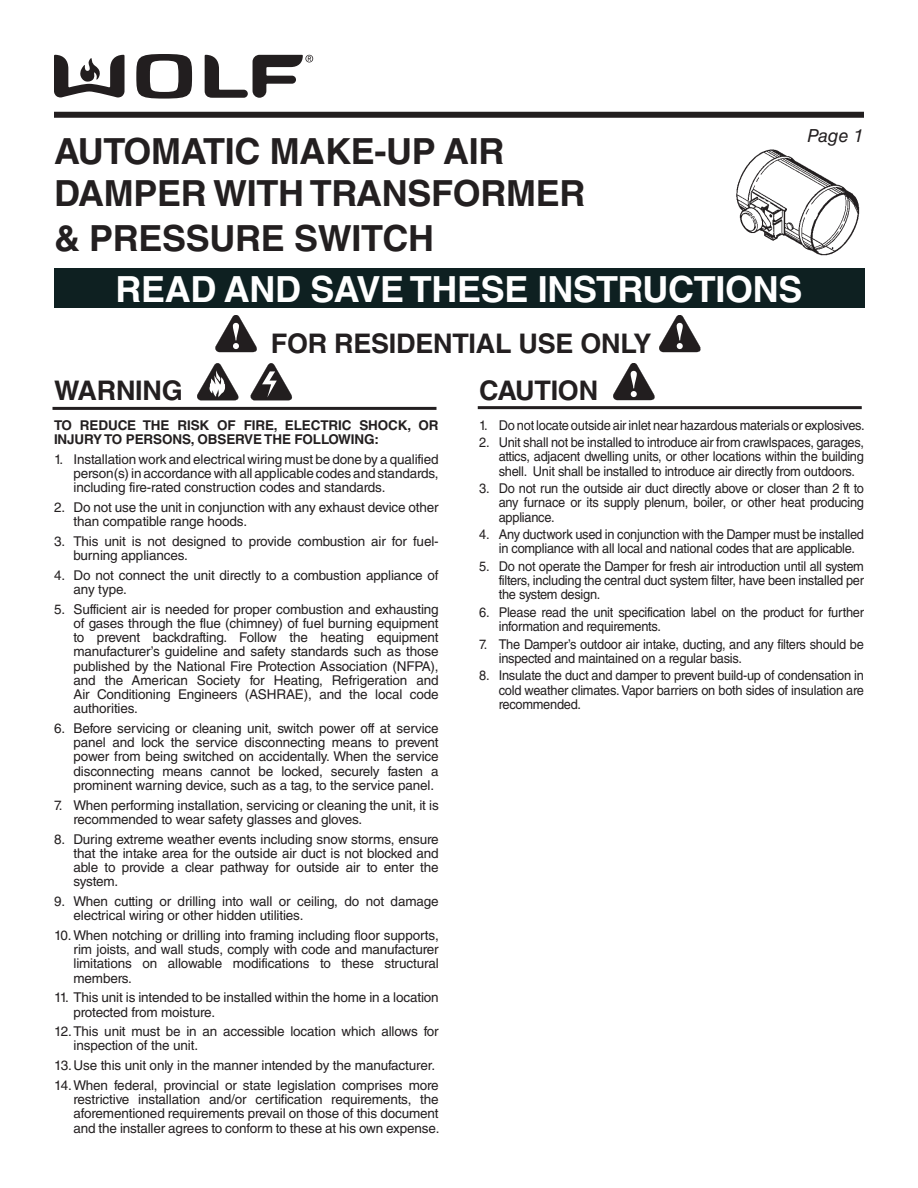
<style>
.page{position:relative;width:918px;height:1188px;background:#fff}
.page>*{position:absolute;margin:0;border:0;box-sizing:border-box;transform-origin:0 0}
.t1{font:700 36px/42px "Helvetica LT Std";letter-spacing:-.01em;color:#231f20}
.t2{font:700 36px "Helvetica LT Std";letter-spacing:-.01em;color:#fff}
.t3{font:700 27px/46.5px "Helvetica LT Std";letter-spacing:-.01em;color:#231f20}
.t4{font:italic 18px "Helvetica LT Std";color:#231f20}
.t5{font:13.5px/14.2px "Helvetica LT Std";letter-spacing:-.01em;color:#231f20}
.t6{font:13.5px/14.2px "Helvetica LT Std";letter-spacing:-.01em;color:#231f20;text-align:justify;scale:.95 1}
.t7{font:700 13.5px/14.2px "Helvetica LT Std";letter-spacing:-.01em;color:#231f20}
</style>
<div class="page">
<svg style="left:136px;top:54px;width:56px;height:45px"></svg>
<svg style="left:54px;top:55px;width:71px;height:43px"></svg>
<svg style="left:205px;top:55px;width:108px;height:43px"></svg>
<div style="left:54px;top:112px;width:810px;height:6px;background:#221e1f"></div>
<hr style="left:53px;top:407px;width:384px;height:3px;background:#231f20">
<svg style="left:197px;top:363px;width:42px;height:38px"></svg>
<svg style="left:250px;top:363px;width:42px;height:38px"></svg>
<div style="left:54px;top:269px;width:810px;height:39px;background:#0e2021"></div>
<svg style="left:215px;top:316px;width:42px;height:37px"></svg>
<svg style="left:659px;top:316px;width:41px;height:37px"></svg>
<img style="left:736px;top:149px;width:124px;height:107px">
<hr style="left:478px;top:406px;width:384px;height:3px;background:#231f20">
<svg style="left:613px;top:364px;width:42px;height:37px"></svg>
<h3 class="t4" style="left:807px;top:129px;width:58px">Page 1</h3>
<h1 class="t1" style="left:54px;top:133px;width:533px">AUTOMATIC MAKE-UP AIR<br>DAMPER WITH TRANSFORMER</h1>
<h1 class="t1" style="left:54px;top:220px;width:382px">&amp; PRESSURE SWITCH</h1>
<h1 class="t2" style="left:116px;top:276px;width:688px">READ AND SAVE THESE INSTRUCTIONS</h1>
<h2 class="t3" style="left:479px;top:323px;width:174px;text-indent:-208px">FOR RESIDENTIAL USE ONLY<br>CAUTION</h2>
<p class="t6" style="left:479px;top:419px;width:407px">1. Do not locate outside air inlet near hazardous materials or explosives.</p>
<p class="t6" style="left:499px;top:436px;width:386px;text-indent:-19px">2. Unit shall not be installed to introduce air from crawlspaces, garages, attics, adjacent dwelling units, or other locations within the building shell. Unit shall be installed to introduce air directly from outdoors.</p>
<p class="t6" style="left:499px;top:482px;width:386px;text-indent:-19px">3. Do not run the outside air duct directly above or closer than 2 ft to any furnace or its supply plenum, boiler, or other heat producing appliance.</p>
<p class="t6" style="left:499px;top:528px;width:386px;text-indent:-19px">4. Any ductwork used in conjunction with the Damper must be installed in compliance with all local and national codes that are applicable.</p>
<p class="t6" style="left:499px;top:560px;width:386px;text-indent:-19px">5. Do not operate the Damper for fresh air introduction until all system filters, including the central duct system filter, have been installed per the system design.</p>
<p class="t6" style="left:499px;top:606px;width:386px;text-indent:-19px">6. Please read the unit specification label on the product for further information and requirements.</p>
<p class="t6" style="left:499px;top:638px;width:386px;text-indent:-19px">7. The Damper’s outdoor air intake, ducting, and any filters should be inspected and maintained on a regular basis.</p>
<p class="t6" style="left:499px;top:670px;width:386px;text-indent:-19px">8. Insulate the duct and damper to prevent build-up of condensation in cold weather climates. Vapor barriers on both sides of insulation are recommended.</p>
<h2 class="t3" style="left:54px;top:370px;width:130px">WARNING</h2>
<p class="t7" style="left:54px;top:419px;width:386px">TO REDUCE THE RISK OF FIRE, ELECTRIC SHOCK, OR<br>INJURY TO PERSONS, OBSERVE THE FOLLOWING:</p>
<p class="t5" style="left:73px;top:453px;width:367px;text-align:justify;text-indent:-19px">1. Installation work and electrical wiring must be done by a qualified person(s) in accordance with all applicable codes and standards, including fire-rated construction codes and standards.</p>
<p class="t5" style="left:73px;top:501px;width:367px;text-indent:-19px">2. Do not use the unit in conjunction with any exhaust device other than compatible range hoods.</p>
<p class="t5" style="left:73px;top:535px;width:367px;text-indent:-19px">3. This unit is not designed to provide combustion air for fuel&shy;burning appliances.</p>
<p class="t5" style="left:73px;top:569px;width:367px;text-indent:-19px">4. Do not connect the unit directly to a combustion appliance of any type.</p>
<p class="t5" style="left:73px;top:603px;width:367px;text-align:justify;text-indent:-19px">5. Sufficient air is needed for proper combustion and exhausting of gases through the flue (chimney) of fuel burning equipment to prevent backdrafting. Follow the heating equipment manufacturer’s guideline and safety standards such as those published by the National Fire Protection Association (NFPA), and the American Society for Heating, Refrigeration and Air Conditioning Engineers (ASHRAE), and the local code authorities.</p>
<p class="t5" style="left:73px;top:722px;width:367px;text-align:justify;text-indent:-19px">6. Before servicing or cleaning unit, switch power off at service panel and lock the service disconnecting means to prevent power from being switched on accidentally. When the service disconnecting means cannot be locked, securely fasten a prominent warning device, such as a tag, to the service panel.</p>
<p class="t5" style="left:73px;top:799px;width:367px;text-indent:-19px">7. When performing installation, servicing or cleaning the unit, it is recommended to wear safety glasses and gloves.</p>
<p class="t5" style="left:73px;top:833px;width:367px;text-align:justify;text-indent:-19px">8. During extreme weather events including snow storms, ensure that the intake area for the outside air duct is not blocked and able to provide a clear pathway for outside air to enter the system.</p>
<p class="t5" style="left:73px;top:895px;width:367px;text-indent:-19px">9. When cutting or drilling into wall or ceiling, do not damage electrical wiring or other hidden utilities.</p>
<p class="t5" style="left:73px;top:929px;width:367px;text-align:justify;text-indent:-19px">10. When notching or drilling into framing including floor supports, rim joists, and wall studs, comply with code and manufacturer limitations on allowable modifications to these structural members.</p>
<p class="t5" style="left:73px;top:991px;width:367px;text-indent:-19px">11. This unit is intended to be installed within the home in a location protected from moisture.</p>
<p class="t5" style="left:73px;top:1025px;width:367px;text-indent:-19px">12. This unit must be in an accessible location which allows for inspection of the unit.</p>
<p class="t5" style="left:54px;top:1059px;width:383px">13. Use this unit only in the manner intended by the manufacturer.</p>
<p class="t5" style="left:73px;top:1079px;width:367px;text-align:justify;text-indent:-19px">14. When federal, provincial or state legislation comprises more restrictive installation and/or certification requirements, the aforementioned requirements prevail on those of this document and the installer agrees to conform to these at his own expense.</p>
</div>
